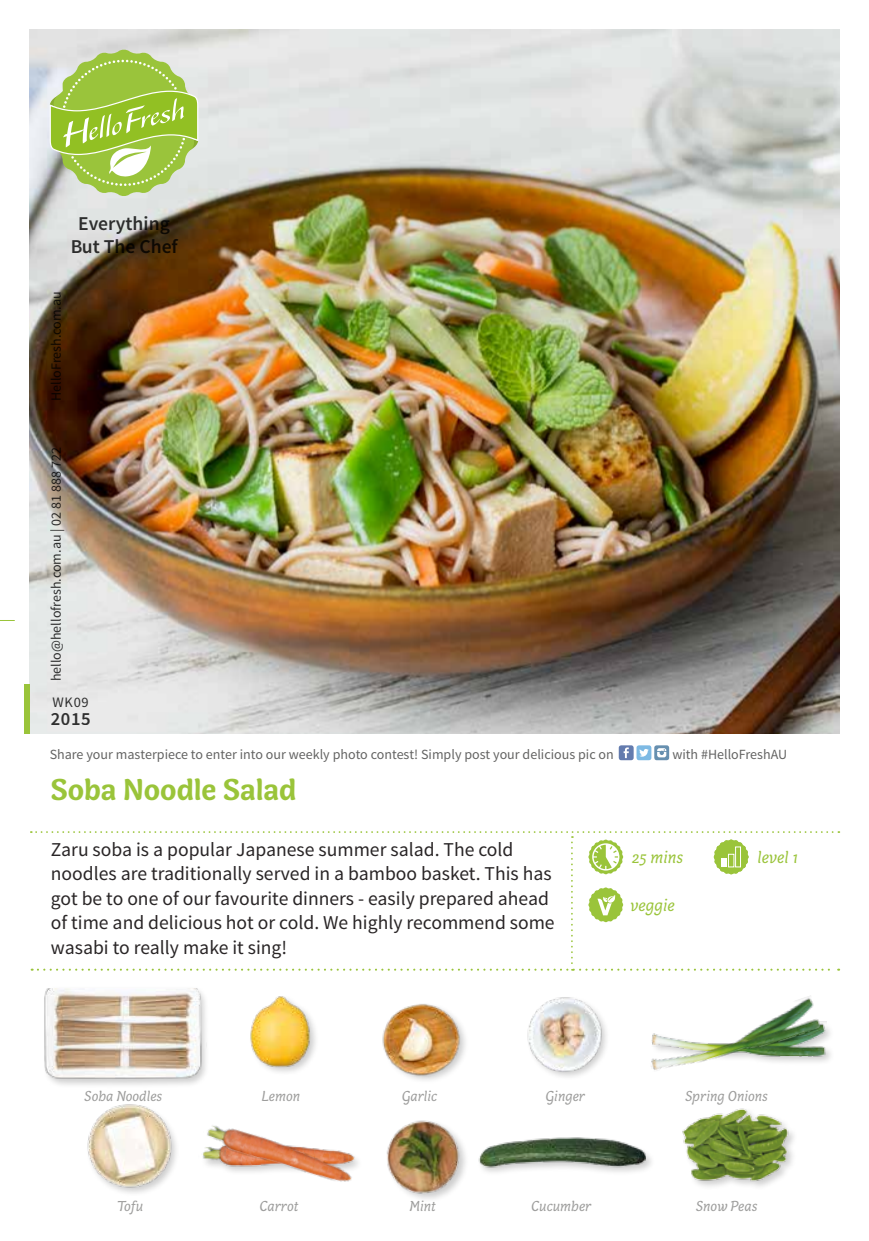
<style>
.page{position:relative;width:869px;height:1241px;background:#fff}
.page>*{position:absolute;margin:0;border:0;box-sizing:border-box;transform-origin:0 0}
.t1{font:700 30.97px "Capucine Basic";letter-spacing:-.005em;color:#9ac43a}
.t2{font:19.6px/24.5px "Source Sans Pro";color:#292526}
.t3{font:600 19.6px/23.4px "Source Sans Pro";color:#000;text-align:center}
.t4{font:600 18.55px "Source Sans Pro";color:#000}
.t5{font:italic 17.5px "Capucine Basic";color:#9ac43a}
.t6{font:italic 14.88px "Capucine Basic";color:#9d9d9c}
.t7{font:14.53px "Source Sans Pro";color:#000}
.t8{font:14px "Source Sans Pro";color:#3c3c3b}
.t9{font:14px "Source Sans Pro";color:#000}
</style>
<div class="page">
<img style="left:30px;top:30px;width:808px;height:703px">
<svg style="left:0;top:620px;width:14px;height:1px"></svg>
<svg style="left:50px;top:50px;width:148px;height:146px;background:#b1cf6f"></svg>
<svg style="left:618px;top:745px;width:15px;height:15px"></svg>
<svg style="left:623px;top:747px;width:5px;height:11px"></svg>
<svg style="left:654px;top:745px;width:14px;height:15px"></svg>
<svg style="left:656px;top:748px;width:10px;height:9px"></svg>
<svg style="left:636px;top:745px;width:15px;height:15px"></svg>
<svg style="left:639px;top:748px;width:9px;height:8px"></svg>
<div style="left:24px;top:684px;width:6px;height:49px;background:#9ac43a"></div>
<div style="left:42px;top:985px;width:169px;height:103px;background:#000;opacity:.2"></div>
<img style="left:42px;top:988px;width:164px;height:95px">
<img style="left:250px;top:996px;width:66px;height:76px">
<img style="left:203px;top:1125px;width:155px;height:57px">
<div style="left:385px;top:1119px;width:84px;height:84px;background:#000;opacity:.2"></div>
<img style="left:385px;top:1119px;width:77px;height:82px">
<img style="left:382px;top:1004px;width:82px;height:75px">
<div style="left:85px;top:1103px;width:95px;height:94px;background:#000;opacity:.2"></div>
<img style="left:85px;top:1103px;width:88px;height:85px">
<div style="left:526px;top:995px;width:84px;height:85px;background:#000;opacity:.2"></div>
<img style="left:526px;top:995px;width:77px;height:81px">
<img style="left:682px;top:1108px;width:112px;height:79px">
<div style="left:650px;top:1020px;width:184px;height:46px;background:#000;opacity:.2"></div>
<img style="left:650px;top:995px;width:172px;height:75px">
<div style="left:477px;top:1136px;width:178px;height:40px;background:#000;opacity:.2"></div>
<img style="left:477px;top:1136px;width:168px;height:40px">
<svg style="left:31px;top:831px;width:808px;height:139px"></svg>
<p class="t3" style="left:70px;top:212px;width:109px">Everything<br>But The Chef</p>
<p class="t9" style="left:47px;top:401px;width:111px;rotate:-90deg">HelloFresh.com.au</p>
<p class="t9" style="left:47px;top:681px;width:235px;rotate:-90deg">hello@hellofresh.com.au | 02 81 888 722</p>
<p class="t7" style="left:52px;top:693px;width:38px">WK09</p>
<p class="t4" style="left:50px;top:706px;width:42px">2015</p>
<p class="t8" style="left:50px;top:745px;width:565px">Share your masterpiece to enter into our weekly photo contest! Simply post your delicious pic on</p>
<p class="t8" style="left:672px;top:745px;width:116px">with #HelloFreshAU</p>
<h1 class="t1" style="left:51px;top:765px;width:247px">Soba Noodle Salad</h1>
<p class="t2" style="left:51px;top:837px;width:505px">Zaru soba is a popular Japanese summer salad. The cold noodles are traditionally served in a bamboo basket. This has got be to one of our favourite dinners - easily prepared ahead of time and delicious hot or cold. We highly recommend some wasabi to really make it sing!</p>
<p class="t5" style="left:631px;top:844px;width:53px">25 mins</p>
<p class="t5" style="left:757px;top:844px;width:42px">level 1</p>
<p class="t5" style="left:630px;top:892px;width:46px">veggie</p>
<p class="t6" style="left:84px;top:1084px;width:80px">Soba Noodles</p>
<p class="t6" style="left:261px;top:1084px;width:40px">Lemon</p>
<p class="t6" style="left:401px;top:1084px;width:37px">Garlic</p>
<p class="t6" style="left:117px;top:1195px;width:28px">Tofu</p>
<p class="t6" style="left:259px;top:1195px;width:40px">Carrot</p>
<p class="t6" style="left:409px;top:1195px;width:28px">Mint</p>
<p class="t6" style="left:545px;top:1084px;width:41px">Ginger</p>
<p class="t6" style="left:531px;top:1194px;width:62px">Cucumber</p>
<p class="t6" style="left:685px;top:1084px;width:84px">Spring Onions</p>
<p class="t6" style="left:695px;top:1195px;width:63px">Snow Peas</p>
</div>
